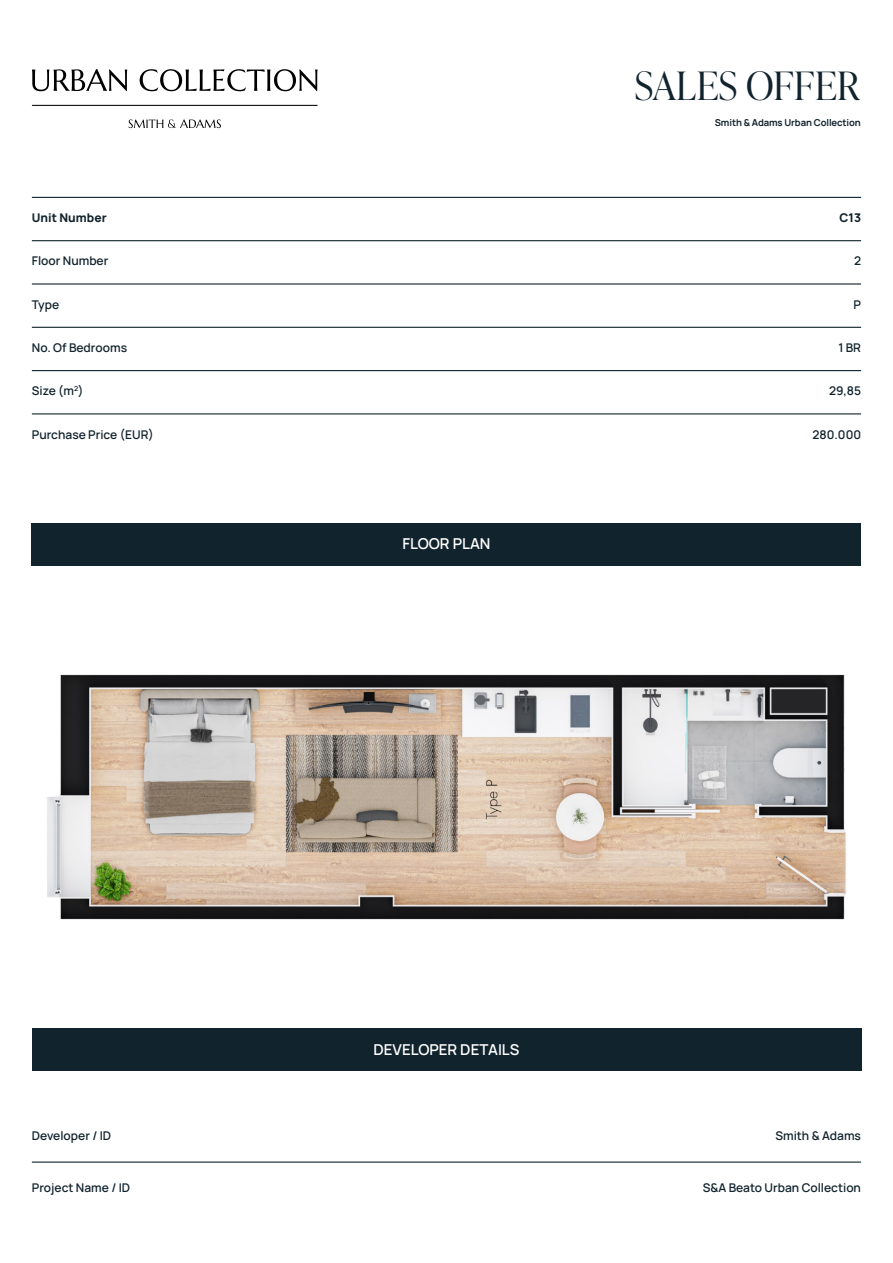
<style>
.page{position:relative;width:893px;height:1263px;background:#fff}
.page>*{position:absolute;margin:0;border:0;box-sizing:border-box;transform-origin:0 0}
.t1{font:300 39px "Ivy Presto Display";letter-spacing:.01em;color:#11232d}
.t2{font:600 15px "Manrope";color:#fff}
.t3{font:600 12px "Manrope";color:#11232d}
.t4{font:800 12px "Manrope";color:#11232d}
.t5{font:700 9.45px "Manrope";letter-spacing:-.01em;color:#11232d}
</style>
<div class="page">
<hr style="left:32px;top:105px;width:286px;height:1px;background:#000">
<svg style="left:32px;top:69px;width:95px;height:22px"></svg>
<svg style="left:140px;top:69px;width:178px;height:22px"></svg>
<svg style="left:129px;top:119px;width:92px;height:9px"></svg>
<hr style="left:32px;top:197px;width:829px;height:1px;background:#11232d">
<hr style="left:32px;top:240px;width:829px;height:1px;background:#11232d">
<hr style="left:32px;top:283px;width:829px;height:1px;background:#11232d">
<hr style="left:32px;top:327px;width:829px;height:1px;background:#11232d">
<hr style="left:32px;top:370px;width:829px;height:1px;background:#11232d">
<hr style="left:32px;top:413px;width:829px;height:1px;background:#11232d">
<hr style="left:32px;top:1161px;width:829px;height:1px;background:#11232d">
<div style="left:32px;top:523px;width:829px;height:43px;background:#11232d"></div>
<div style="left:32px;top:1028px;width:829px;height:42px;background:#11232d"></div>
<img style="left:46px;top:674px;width:800px;height:246px">
<p class="t1" style="left:635px;top:58px;width:226px">SALES OFFER</p>
<p class="t5" style="left:715px;top:115px;width:148px">Smith &amp; Adams Urban Collection</p>
<p class="t4" style="left:32px;top:207px;width:76px">Unit Number</p>
<p class="t3" style="left:32px;top:251px;width:78px">Floor Number</p>
<p class="t3" style="left:32px;top:294px;width:29px">Type</p>
<p class="t3" style="left:32px;top:338px;width:97px">No. Of Bedrooms</p>
<p class="t3" style="left:32px;top:381px;width:53px">Size (m<sup>2</sup>)</p>
<p class="t3" style="left:32px;top:424px;width:123px">Purchase Price (EUR)</p>
<p class="t4" style="left:840px;top:207px;width:23px">C13</p>
<p class="t3" style="left:854px;top:251px;width:9px">2</p>
<p class="t3" style="left:853px;top:294px;width:9px">P</p>
<p class="t3" style="left:838px;top:338px;width:24px">1 BR</p>
<p class="t3" style="left:829px;top:381px;width:34px">29,85</p>
<p class="t3" style="left:813px;top:424px;width:50px">280.000</p>
<p class="t2" style="left:402px;top:531px;width:90px">FLOOR PLAN</p>
<p class="t2" style="left:374px;top:1037px;width:147px">DEVELOPER DETAILS</p>
<p class="t3" style="left:32px;top:1126px;width:81px">Developer / ID</p>
<p class="t3" style="left:775px;top:1126px;width:87px">Smith &amp; Adams</p>
<p class="t3" style="left:32px;top:1178px;width:100px">Project Name / ID</p>
<p class="t3" style="left:703px;top:1178px;width:160px">S&amp;A Beato Urban Collection</p>
</div>
